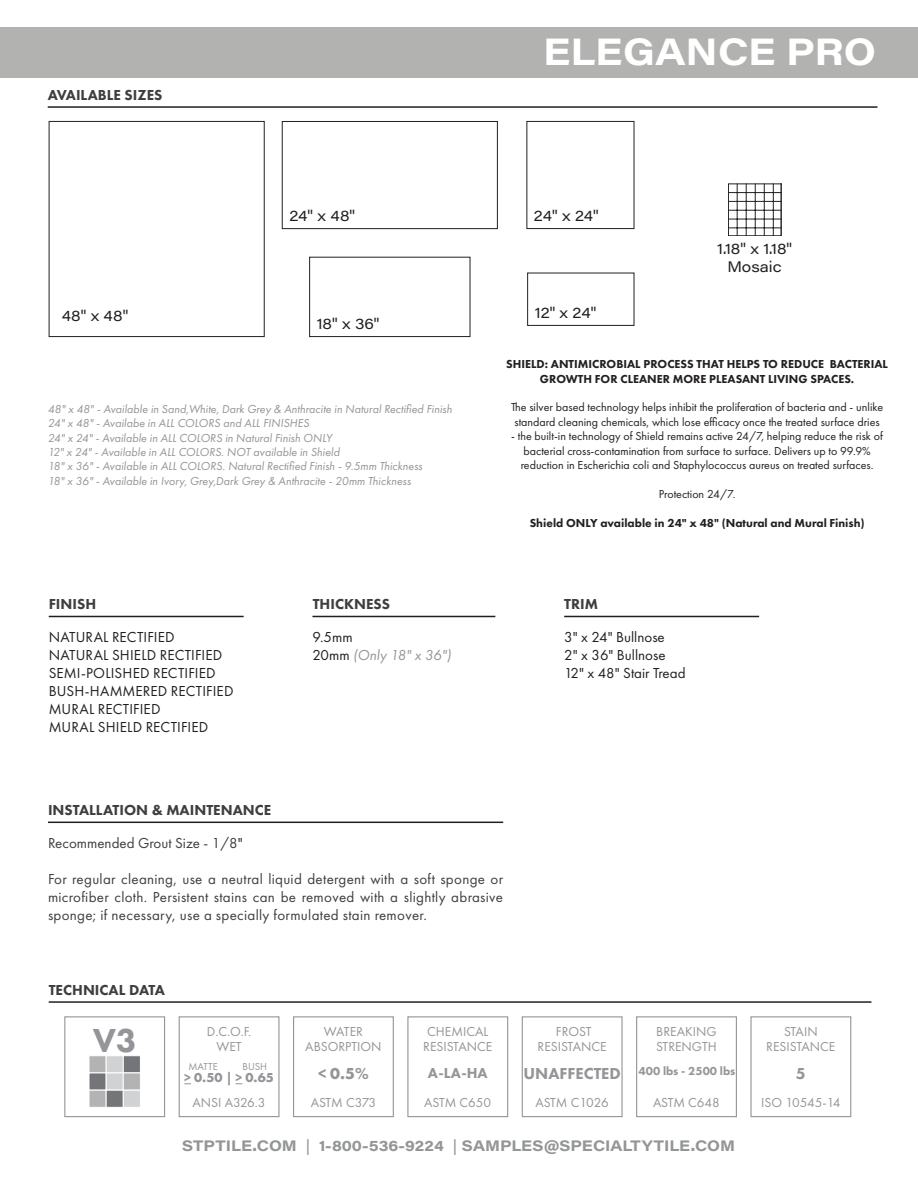
<style>
.page{position:relative;width:918px;height:1188px;background:#fff}
.page>*{position:absolute;margin:0;border:0;box-sizing:border-box;transform-origin:0 0}
.t1{font:700 37.5px "Acumin Pro Wide";color:#fff}
.t2{font:800 34.5px "Futura PT";color:#939598}
.t3{font:800 16.5px "Futura PT";color:#939598}
.t4{font:700 16.5px "Futura PT";color:#939598}
.t5{font:15px/18px "Futura PT";letter-spacing:.02em;color:#3e3e3f;text-align:justify}
.t6{font:15px "Futura PT";letter-spacing:.005em;color:#231f20}
.t7{font:800 15px "Futura PT";color:#3e3e3f}
.t8{font:700 15px "Acumin Pro Wide";color:#939596}
.t9{font:15px "Acumin Pro Wide";letter-spacing:.005em;color:#231f20}
.t10{font:15px "Futura PT";color:#3e3e3f}
.t11{font:italic 15px "Futura PT";color:#939598}
.t12{font:800 15px "Futura PT";color:#939598}
.t13{font:13.5px "Futura PT";color:#939598}
.t14{font:700 13.5px "Futura PT";color:#939598}
.t15{font:13.5px "Futura PT";letter-spacing:-.025em;color:#939598}
.t16{font:12px/14.4px "Futura PT";color:#231f20}
.t17{font:italic 12px "Futura PT";color:#939598}
.t18{font:800 12px/14.4px "Futura PT";color:#231f20;text-align:center}
.t19{font:800 12px "Futura PT";color:#939598}
.t20{font:10.5px "Futura PT";color:#939598}
.s1{font-style:normal;color:#231f20}
.s2{color:#231f20}
.s3{font-weight:800}
.s4{font-weight:400}
</style>
<div class="page">
<div style="left:0;top:27px;width:918px;height:50px;background:#b2b2b1"></div>
<hr style="left:48px;top:822px;width:455px;height:1px;background:#231f20">
<hr style="left:312px;top:616px;width:183px;height:1px;background:#231f20">
<hr style="left:49px;top:616px;width:195px;height:1px;background:#231f20">
<hr style="left:564px;top:616px;width:195px;height:1px;background:#231f20">
<div style="left:179px;top:1016px;width:101px;height:101px;border:1px solid #939598"></div>
<hr style="left:49px;top:1001px;width:823px;height:2px;background:#231f20">
<div style="left:293px;top:1016px;width:101px;height:101px;border:1px solid #939598"></div>
<div style="left:407px;top:1016px;width:101px;height:101px;border:1px solid #939598"></div>
<div style="left:522px;top:1016px;width:101px;height:101px;border:1px solid #939598"></div>
<div style="left:636px;top:1016px;width:101px;height:101px;border:1px solid #939598"></div>
<div style="left:64px;top:1016px;width:101px;height:101px;border:1px solid #939598"></div>
<div style="left:89px;top:1055px;width:18px;height:18px;background:#b3b3b3;border:1px solid #fff"></div>
<div style="left:106px;top:1055px;width:18px;height:18px;background:#d1d2d4;border:1px solid #fff"></div>
<div style="left:123px;top:1055px;width:18px;height:18px;background:#737578;border:1px solid #fff"></div>
<div style="left:89px;top:1073px;width:18px;height:17px;background:#737578;border:1px solid #fff"></div>
<div style="left:106px;top:1073px;width:18px;height:17px;background:#d1d2d4;border:1px solid #fff"></div>
<div style="left:123px;top:1073px;width:18px;height:17px;background:#b3b3b3;border:1px solid #fff"></div>
<div style="left:89px;top:1090px;width:18px;height:18px;background:#b3b3b3;border:1px solid #fff"></div>
<div style="left:106px;top:1090px;width:18px;height:18px;background:#737578;border:1px solid #fff"></div>
<div style="left:123px;top:1090px;width:18px;height:18px;background:#d1d2d4;border:1px solid #fff"></div>
<div style="left:750px;top:1016px;width:101px;height:101px;border:1px solid #939598"></div>
<hr style="left:48px;top:106px;width:829px;height:2px;background:#231f20">
<svg style="left:728px;top:184px;width:53px;height:52px"></svg>
<hr style="left:728px;top:227px;width:53px;height:1px;background:#231f20">
<hr style="left:728px;top:219px;width:53px;height:1px;background:#231f20">
<hr style="left:728px;top:210px;width:53px;height:1px;background:#231f20">
<hr style="left:728px;top:201px;width:53px;height:1px;background:#231f20">
<hr style="left:728px;top:192px;width:53px;height:1px;background:#231f20">
<hr style="left:773px;top:184px;width:1px;height:52px;background:#231f20">
<hr style="left:764px;top:184px;width:1px;height:52px;background:#231f20">
<hr style="left:755px;top:184px;width:1px;height:52px;background:#231f20">
<hr style="left:746px;top:184px;width:1px;height:52px;background:#231f20">
<hr style="left:737px;top:184px;width:1px;height:52px;background:#231f20">
<div style="left:49px;top:121px;width:216px;height:216px;border:1px solid #231f20"></div>
<div style="left:526px;top:121px;width:108px;height:108px;border:1px solid #231f20"></div>
<div style="left:527px;top:273px;width:107px;height:53px;border:1px solid #231f20"></div>
<div style="left:282px;top:121px;width:216px;height:108px;border:1px solid #231f20"></div>
<div style="left:309px;top:257px;width:161px;height:80px;border:1px solid #231f20"></div>
<p class="t7" style="left:48px;top:85px;width:116px">AVAILABLE SIZES</p>
<p class="t9" style="left:62px;top:305px;width:68px">48" x 48"</p>
<p class="t9" style="left:289px;top:205px;width:67px">24" x 48"</p>
<p class="t9" style="left:317px;top:313px;width:64px">18" x 36"</p>
<p class="t17" style="left:48px;top:402px;width:406px">48" x 48" - Available in Sand,White, Dark Grey &amp; Anthracite in Natural Rectified Finish</p>
<p class="t17" style="left:48px;top:416px;width:263px">24" x 48" - Availabe in ALL COLORS and ALL FINISHES</p>
<p class="t17" style="left:48px;top:430px;width:286px">24" x 24" - Available in ALL COLORS in Natural Finish ONLY</p>
<p class="t17" style="left:48px;top:445px;width:293px">12" x 24" - Available in ALL COLORS. NOT available in Shield</p>
<p class="t17" style="left:48px;top:459px;width:376px">18" x 36" - Available in ALL COLORS. Natural Rectified Finish - 9.5mm Thickness</p>
<p class="t17" style="left:48px;top:474px;width:365px">18" x 36" - Available in Ivory, Grey,Dark Grey &amp; Anthracite - 20mm Thickness</p>
<p class="t7" style="left:49px;top:595px;width:49px">FINISH</p>
<p class="t6" style="left:49px;top:628px;width:127px">NATURAL RECTIFIED</p>
<p class="t6" style="left:49px;top:646px;width:175px">NATURAL SHIELD RECTIFIED</p>
<p class="t6" style="left:49px;top:664px;width:168px">SEMI-POLISHED RECTIFIED</p>
<p class="t6" style="left:49px;top:682px;width:186px">BUSH-HAMMERED RECTIFIED</p>
<p class="t6" style="left:49px;top:700px;width:113px">MURAL RECTIFIED</p>
<p class="t6" style="left:49px;top:718px;width:161px">MURAL SHIELD RECTIFIED</p>
<p class="t7" style="left:48px;top:800px;width:225px">INSTALLATION &amp; MAINTENANCE</p>
<p class="t7" style="left:313px;top:595px;width:79px">THICKNESS</p>
<p class="t6" style="left:312px;top:628px;width:42px">9.5mm</p>
<p class="t11" style="left:312px;top:646px;width:140px"><span class="s1">20mm</span> (Only 18" x 36")</p>
<p class="t1" style="left:543px;top:24px;width:334px">ELEGANCE PRO</p>
<p class="t9" style="left:534px;top:205px;width:66px">24" x 24"</p>
<p class="t9" style="left:535px;top:302px;width:63px">12" x 24"</p>
<p class="t9" style="left:717px;top:238px;width:76px">1.18" x 1.18"</p>
<p class="t9" style="left:728px;top:256px;width:56px">Mosaic</p>
<p class="t18" style="left:506px;top:357px;width:383px">SHIELD: ANTIMICROBIAL PROCESS THAT HELPS TO REDUCE BACTERIAL<br>GROWTH FOR CLEANER MORE PLEASANT LIVING SPACES.</p>
<p class="t16" style="left:511px;top:400px;width:374px">The silver based technology helps inhibit the proliferation of bacteria and - unlike standard cleaning chemicals, which lose efficacy once the treated surface dries</p>
<p class="t16" style="left:511px;top:429px;width:373px;text-align:center">- the built-in technology of Shield remains active 24/7, helping reduce the risk of bacterial cross-contamination from surface to surface. Delivers up to 99.9%</p>
<p class="t16" style="left:521px;top:458px;width:354px">reduction in Escherichia coli and Staphylococcus aureus on treated surfaces.</p>
<p class="t16" style="left:659px;top:486px;width:78px">Protection 24/7.</p>
<p class="t18" style="left:530px;top:515px;width:336px">Shield ONLY available in 24" x 48" (Natural and Mural Finish)</p>
<p class="t7" style="left:564px;top:595px;width:35px">TRIM</p>
<p class="t6" style="left:564px;top:628px;width:102px">3" x 24" Bullnose</p>
<p class="t6" style="left:564px;top:646px;width:103px">2" x 36" Bullnose</p>
<p class="t6" style="left:564px;top:664px;width:123px">12" x 48" Stair Tread</p>
<p class="t10" style="left:48px;top:834px;width:196px">Recommended Grout Size - 1/8<span class="s2">"</span></p>
<p class="t5" style="left:48px;top:870px;width:457px">For regular cleaning, use a neutral liquid detergent with a soft sponge or microfiber cloth. Persistent stains can be removed with a slightly abrasive sponge; if necessary, use a specially formulated stain remover.</p>
<p class="t7" style="left:49px;top:980px;width:118px">TECHNICAL DATA</p>
<p class="t13" style="left:427px;top:1024px;width:63px">CHEMICAL</p>
<p class="t13" style="left:423px;top:1039px;width:71px">RESISTANCE</p>
<p class="t12" style="left:428px;top:1063px;width:61px">A-LA-HA</p>
<p class="t13" style="left:424px;top:1095px;width:68px">ASTM C650</p>
<p class="t13" style="left:324px;top:1024px;width:41px">WATER</p>
<p class="t13" style="left:305px;top:1039px;width:78px">ABSORPTION</p>
<p class="t4" style="left:318px;top:1063px;width:52px">&lt; 0.5<span class="s3">%</span></p>
<p class="t15" style="left:311px;top:1095px;width:67px">ASTM C373</p>
<p class="t2" style="left:93px;top:1019px;width:46px">V3</p>
<p class="t13" style="left:784px;top:1024px;width:35px">STAIN</p>
<p class="t13" style="left:656px;top:1024px;width:62px">BREAKING</p>
<p class="t13" style="left:656px;top:1039px;width:62px">STRENGTH</p>
<p class="t13" style="left:207px;top:1024px;width:46px">D.C.O.F.</p>
<p class="t13" style="left:216px;top:1039px;width:27px">WET</p>
<p class="t14" style="left:184px;top:1069px;width:91px">&gt; 0.50 | &gt; 0.65</p>
<p class="t13" style="left:192px;top:1095px;width:75px">ANSI A326.3</p>
<p class="t13" style="left:556px;top:1024px;width:37px">FROST</p>
<p class="t13" style="left:538px;top:1039px;width:71px">RESISTANCE</p>
<p class="t3" style="left:524px;top:1063px;width:99px">UNAFFECTED</p>
<p class="t13" style="left:536px;top:1095px;width:75px">ASTM C1026</p>
<p class="t13" style="left:766px;top:1039px;width:71px">RESISTANCE</p>
<p class="t3" style="left:796px;top:1063px;width:11px">5</p>
<p class="t13" style="left:761px;top:1095px;width:81px">ISO 10545-14</p>
<p class="t20" style="left:188px;top:1060px;width:31px">MATTE</p>
<p class="t20" style="left:243px;top:1060px;width:26px">BUSH</p>
<p class="t19" style="left:639px;top:1064px;width:98px">400 lbs - 2500 lbs</p>
<p class="t13" style="left:653px;top:1095px;width:68px">ASTM C648</p>
<p class="t8" style="left:182px;top:1135px;width:555px">STPTILE.COM <span class="s4">|</span> 1-800-536-9224 <span class="s4">|</span> SAMPLES@SPECIALTYTILE.COM</p>
</div>
